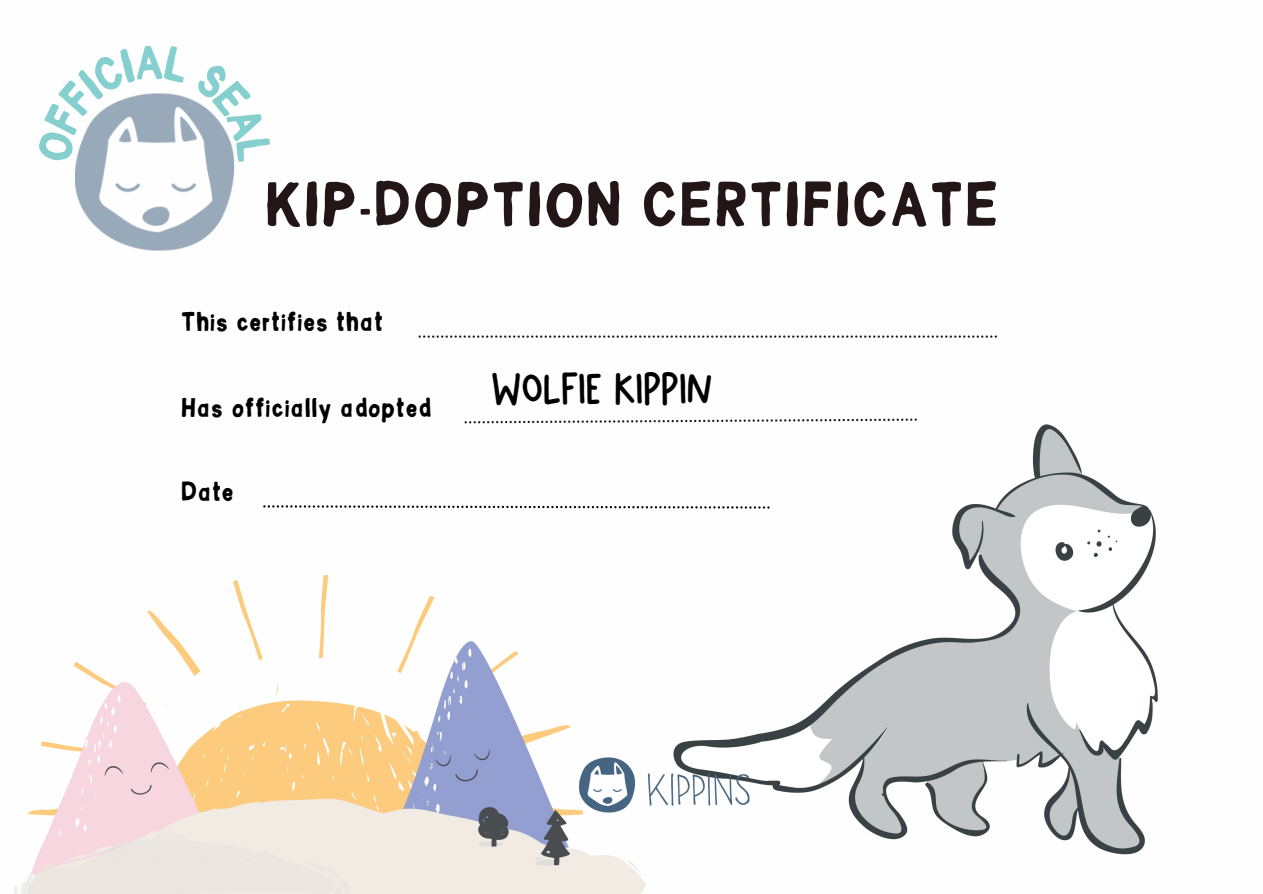
<style>
.page{position:relative;width:1263px;height:894px;background:#fff}
.page>*{position:absolute;margin:0;border:0;box-sizing:border-box;transform-origin:0 0}
.t1{font:63px "Little Dreamer Filled";color:#221716}
.t2{font:47.25px "More Dreams";color:#000}
.t3{font:27px "Little Dreamer Filled";color:#000}
</style>
<div class="page">
<svg style="left:419px;top:335px;width:578px;height:2px"></svg>
<svg style="left:263px;top:505px;width:401px;height:3px"></svg>
<svg style="left:465px;top:418px;width:452px;height:5px"></svg>
<img style="left:14px;top:575px;width:632px;height:318px">
<img style="left:75px;top:163px;width:160px;height:88px">
<img style="left:664px;top:419px;width:494px;height:436px">
<img style="left:578px;top:755px;width:172px;height:58px">
<svg style="left:75px;top:93px;width:159px;height:70px"></svg>
<p class="t1" style="left:264px;top:166px;width:736px">KIP-DOPTION CERTIFICATE</p>
<h3 class="t3" style="left:181px;top:305px;width:204px">This certifies that</h3>
<h2 class="t3" style="left:181px;top:391px;width:252px">Has officially adopted</h2>
<p class="t3" style="left:181px;top:475px;width:55px">Date</p>
<p class="t2" style="left:491px;top:365px;width:220px">WOLFIE Kippin</p>
</div>
